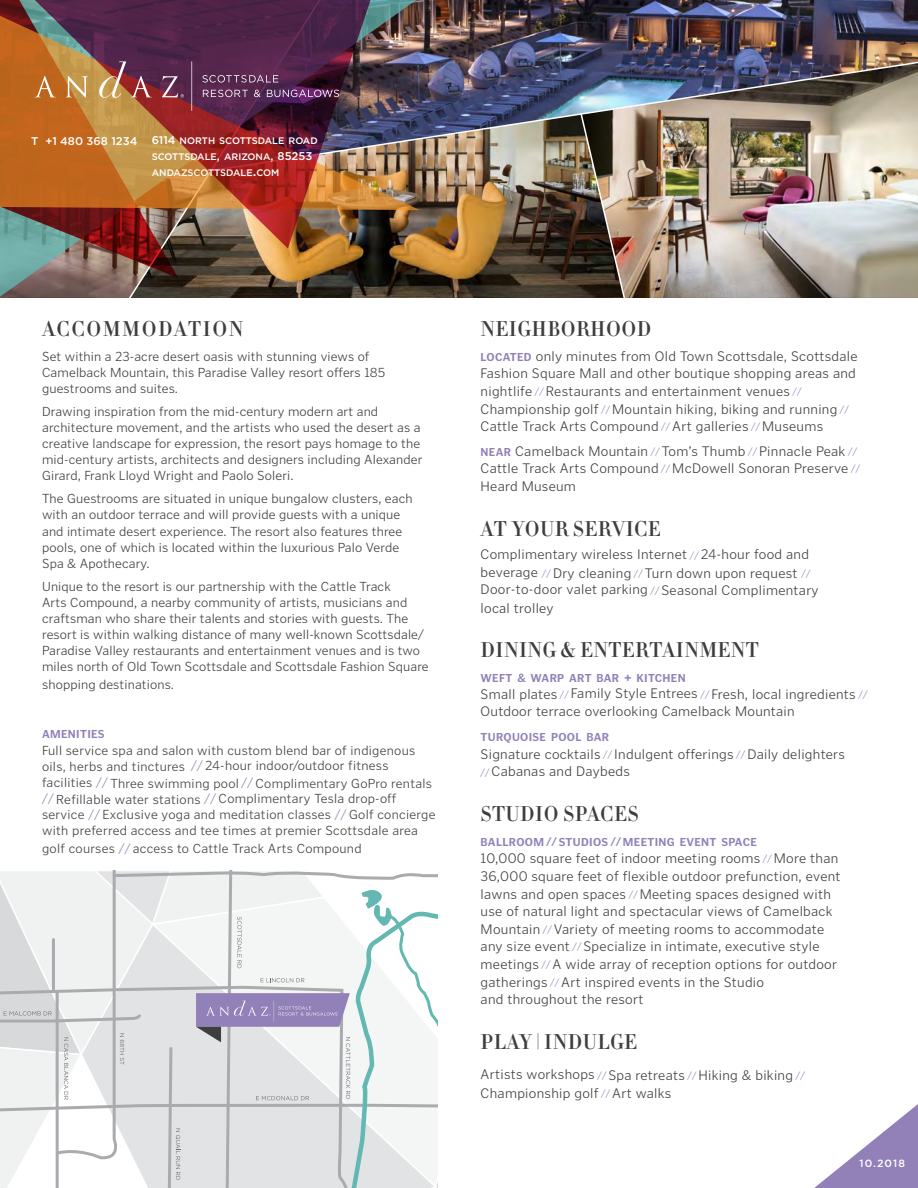
<style>
.page{position:relative;width:918px;height:1188px;background:#fff}
.page>*{position:absolute;margin:0;border:0;box-sizing:border-box;transform-origin:0 0}
.t1{font:500 21px "HTF Didot M06";letter-spacing:.02em;color:#3e3e3f}
.t2{font:500 21px "HTF Didot M06";letter-spacing:.075em;color:#3e3e3f}
.t3{font:300 14.25px/17.7px "Poynter Gothic Text";letter-spacing:.02em;color:#3e3e3f}
.t4{font:300 13.5px/16px "Poynter Gothic Text";letter-spacing:.01em;color:#3e3e3f}
.t5{font:700 11.55px "Poynter Gothic Text";letter-spacing:.03em;color:#9181b8}
.t6{font:500 11.25px "Gotham";color:#fff}
.t7{font:500 10.5px "Gotham";letter-spacing:.1em;color:#fff}
.t8{font:500 9.45px "Gotham";color:#fff}
.s1{font-size:11.25px}
.s2{font-size:13.5px}
.s3{color:#9181b8}
.s4{font-weight:700;font-size:11.55px;color:#9181b8}
.s5{font-size:10.5px;color:#9181b8}
.s6{font-size:12px}
.s7{font-size:10.5px}
</style>
<div class="page">
<img style="left:465px;top:0;width:453px;height:57px">
<img style="left:627px;top:172px;width:291px;height:126px">
<img style="left:465px;top:172px;width:114px;height:126px">
<img style="left:465px;top:57px;width:453px;height:115px">
<img style="left:579px;top:113px;width:48px;height:185px">
<svg style="left:814px;top:1104px;width:104px;height:84px"></svg>
<img style="left:0;top:0;width:465px;height:298px">
<svg style="left:0;top:249px;width:178px;height:29px;background:#7c7069"></svg>
<img style="left:382px;top:3px;width:38px;height:207px">
<img style="left:0;top:0;width:382px;height:249px">
<hr style="left:191px;top:61px;width:1px;height:50px;background:#fff">
<svg style="left:203px;top:90px;width:45px;height:7px"></svg>
<svg style="left:254px;top:90px;width:6px;height:7px"></svg>
<svg style="left:267px;top:90px;width:72px;height:7px"></svg>
<svg style="left:202px;top:75px;width:76px;height:8px"></svg>
<svg style="left:34px;top:76px;width:22px;height:21px"></svg>
<svg style="left:66px;top:76px;width:22px;height:22px"></svg>
<svg style="left:99px;top:61px;width:53px;height:37px;background:#9b6059"></svg>
<svg style="left:162px;top:76px;width:22px;height:21px"></svg>
<svg style="left:0;top:870px;width:438px;height:318px"></svg>
<p class="t6" style="left:31px;top:133px;width:108px">T +1 480 368 1234</p>
<p class="t8" style="left:152px;top:134px;width:168px"><span class="s1">6114</span> NORTH SCOTTSDALE ROAD</p>
<p class="t8" style="left:152px;top:151px;width:162px">SCOTTSDALE<span class="s1">,</span> ARIZONA<span class="s1">, 85253</span></p>
<p class="t8" style="left:152px;top:167px;width:129px">ANDAZSCOTTSDALE<span class="s2">.</span>COM</p>
<p class="t2" style="left:42px;top:314px;width:203px">ACCOMMODATION</p>
<p class="t4" style="left:42px;top:348px;width:345px">Set within a 23-acre desert oasis with stunning views of<br>Camelback Mountain, this Paradise Valley resort offers 185 guestrooms and suites.</p>
<p class="t4" style="left:42px;top:403px;width:382px">Drawing inspiration from the mid-century modern art and architecture movement, and the artists who used the desert as a creative landscape for expression, the resort pays homage to the mid-century artists, architects and designers including Alexander Girard, Frank Lloyd Wright and Paolo Soleri.</p>
<p class="t4" style="left:42px;top:491px;width:372px">The Guestrooms are situated in unique bungalow clusters, each with an outdoor terrace and will provide guests with a unique and intimate desert experience. The resort also features three pools, one of which is located within the luxurious Palo Verde Spa &amp; Apothecary.</p>
<p class="t4" style="left:42px;top:578px;width:388px">Unique to the resort is our partnership with the Cattle Track<br>Arts Compound, a nearby community of artists, musicians and craftsman who share their talents and stories with guests. The resort is within walking distance of many well-known Scottsdale/ Paradise Valley restaurants and entertainment venues and is two miles north of Old Town Scottsdale and Scottsdale Fashion Square</p>
<p class="t4" style="left:42px;top:676px;width:133px">shopping destinations.</p>
<p class="t5" style="left:42px;top:727px;width:64px">AMENITIES</p>
<p class="t4" style="left:42px;top:743px;width:375px;line-height:15px">Full service spa and salon with custom blend bar of indigenous oils, herbs and tinctures <span class="s3">//</span> 24-hour indoor/outdoor fitness</p>
<p class="t4" style="left:42px;top:775px;width:395px">facilities <span class="s3">//</span> Three swimming pool <span class="s3">//</span> Complimentary GoPro rentals <span class="s3">//</span> Refillable water stations <span class="s3">//</span> Complimentary Tesla drop-off service <span class="s3">//</span> Exclusive yoga and meditation classes <span class="s3">//</span> Golf concierge with preferred access and tee times at premier Scottsdale area</p>
<p class="t4" style="left:42px;top:840px;width:321px">golf courses <span class="s3">//</span> access to Cattle Track Arts Compound</p>
<p class="t1" style="left:481px;top:314px;width:172px">NEIGHBORHOOD</p>
<p class="t3" style="left:481px;top:347px;width:379px"><span class="s4">LOCATED</span> only minutes from Old Town Scottsdale, Scottsdale Fashion Square Mall and other boutique shopping areas and nightlife <span class="s5">//</span> Restaurants and entertainment venues <span class="s5">// </span>Championship golf <span class="s5">//</span> Mountain hiking, biking and running <span class="s5">// </span>Cattle Track Arts Compound <span class="s5">//</span> Art galleries <span class="s5">//</span> Museums</p>
<p class="t3" style="left:481px;top:442px;width:381px"><span class="s4">NEAR</span> Camelback Mountain <span class="s5">//</span> Tom’s Thumb <span class="s5">//</span> Pinnacle Peak <span class="s5">//<br></span>Cattle Track Arts Compound <span class="s5">//</span> McDowell Sonoran Preserve <span class="s5">//<br></span>Heard Museum</p>
<p class="t1" style="left:481px;top:513px;width:182px">AT YOUR SERVICE</p>
<p class="t3" style="left:481px;top:545px;width:332px;line-height:18.6px">Complimentary wireless Internet <span class="s5">//</span> 24-hour food and beverage <span class="s5">//</span> Dry cleaning <span class="s5">//</span> Turn down upon request <span class="s5">//</span></p>
<p class="t3" style="left:481px;top:580px;width:340px;line-height:18.8px">Door-to-door valet parking <span class="s5">//</span> Seasonal Complimentary local trolley</p>
<p class="t1" style="left:481px;top:635px;width:280px">DINING &amp; ENTERTAINMENT</p>
<p class="t5" style="left:481px;top:671px;width:207px">WEFT <span class="s6">&amp;</span> WARP ART BAR <span class="s6">+</span> KITCHEN</p>
<p class="t3" style="left:481px;top:686px;width:388px;line-height:16.6px">Small plates <span class="s5">//</span> Family Style Entrees <span class="s5">//</span> Fresh, local ingredients <span class="s5">//<br></span>Outdoor terrace overlooking Camelback Mountain</p>
<p class="t5" style="left:481px;top:731px;width:130px">TURQUOISE POOL BAR</p>
<p class="t3" style="left:481px;top:746px;width:366px;line-height:16.6px">Signature cocktails <span class="s5">//</span> Indulgent offerings <span class="s5">//</span> Daily delighters <span class="s5">//</span> Cabanas and Daybeds</p>
<p class="t1" style="left:481px;top:798px;width:159px">STUDIO SPACES</p>
<p class="t5" style="left:481px;top:835px;width:278px">BALLROOM <span class="s7">//</span> STUDIOS <span class="s7">//</span> MEETING EVENT SPACE</p>
<p class="t3" style="left:481px;top:850px;width:362px">10,000 square feet of indoor meeting rooms <span class="s5">//</span> More than 36,000 square feet of flexible outdoor prefunction, event lawns and open spaces <span class="s5">//</span> Meeting spaces designed with use of natural light and spectacular views of Camelback Mountain <span class="s5">//</span> Variety of meeting rooms to accommodate any size event <span class="s5">//</span> Specialize in intimate, executive style meetings <span class="s5">//</span> A wide array of reception options for outdoor gatherings <span class="s5">//</span> Art inspired events in the Studio<br>and throughout the resort</p>
<p class="t1" style="left:481px;top:1026px;width:158px">PLAY | INDULGE</p>
<p class="t3" style="left:481px;top:1066px;width:326px">Artists workshops <span class="s5">//</span> Spa retreats <span class="s5">//</span> Hiking &amp; biking <span class="s5">//<br></span>Championship golf <span class="s5">//</span> Art walks</p>
<p class="t7" style="left:860px;top:1157px;width:47px">10.2018</p>
</div>
